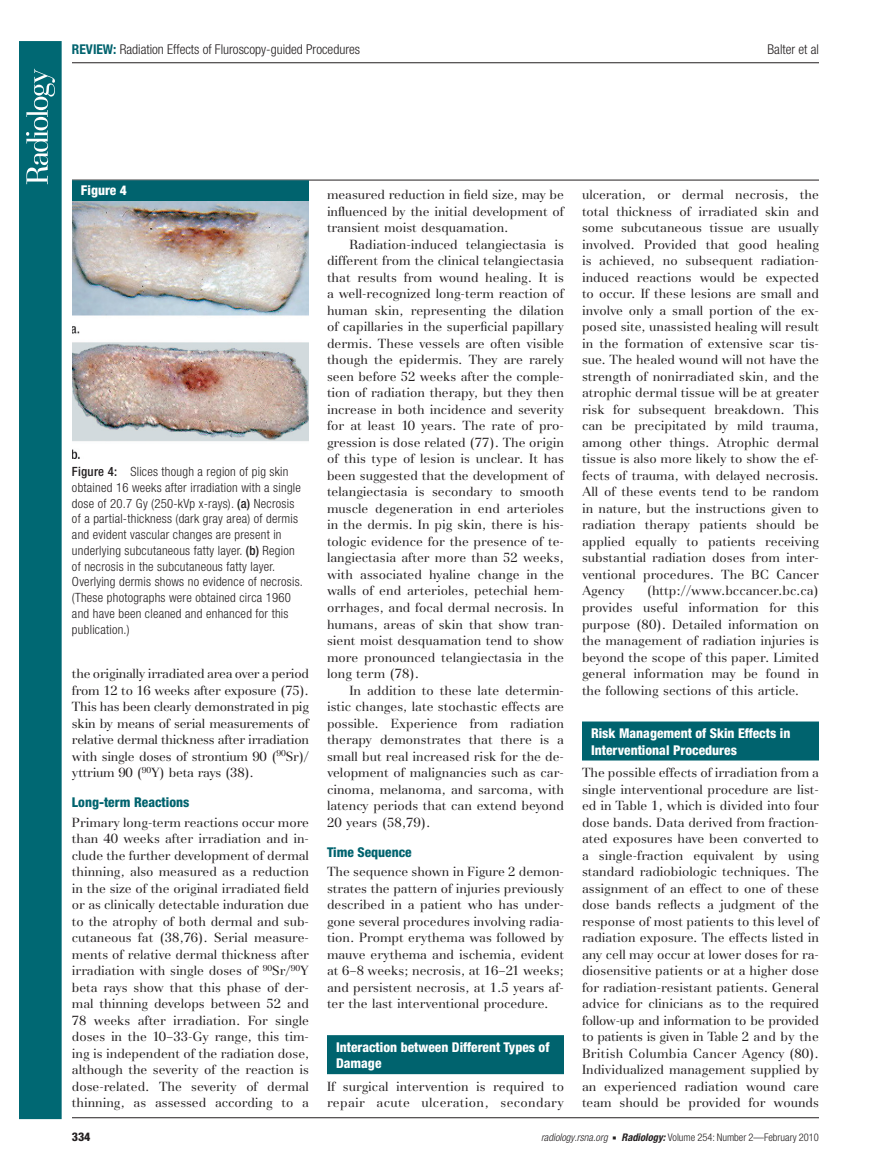
<style>
.page{position:relative;width:891px;height:1175px;background:#fff}
.page>*{position:absolute;margin:0;border:0;box-sizing:border-box;transform-origin:0 0}
.t1{font:800 condensed 13.5px/16.5px "Helvetica Neue";color:#fff}
.t2{font:300 condensed 13.5px "Helvetica Neue";color:#231f20}
.t3{font:800 condensed 13.5px "Helvetica Neue";color:#00636e}
.t4{font:13.2px/16.5px "AT Basilia";color:#231f20;text-align:justify}
.t5{font:300 condensed 12.75px/15.8px "Helvetica Neue";letter-spacing:.02em;color:#231f20}
.t6{font:800 condensed 12px "Helvetica Neue";color:#231f20}
.t7{font:300 condensed 10.5px "Helvetica Neue";color:#231f20}
.s1{font-weight:700;color:#00636e}
.s2{font-weight:500}
.s3{font-style:italic}
.s4{font-family:"Universal Newswith Comm Pi";font-weight:400;font-stretch:normal;font-size:6px}
.s5{font-weight:700;font-style:italic}
</style>
<div class="page">
<div style="left:19px;top:41px;width:43px;height:1078px;background:#006873;border:2px solid #006873"></div>
<svg style="left:26px;top:69px;width:29px;height:115px"></svg>
<hr style="left:72px;top:180px;width:747px;height:1px;background:#231f20">
<hr style="left:72px;top:1117px;width:747px;height:1px;background:#231f20">
<hr style="left:72px;top:62px;width:747px;height:1px;background:#231f20">
<div style="left:582px;top:721px;width:237px;height:39px;background:#00636e"></div>
<div style="left:327px;top:1035px;width:237px;height:39px;background:#00636e"></div>
<div style="left:72px;top:180px;width:237px;height:21px;background:#00636e"></div>
<img style="left:72px;top:201px;width:237px;height:257px">
<p class="t2" style="left:72px;top:44px;width:290px"><span class="s1">REVIEW:</span> Radiation Effects of Fluroscopy-guided Procedures</p>
<p class="t2" style="left:768px;top:44px;width:53px">Balter et al</p>
<p class="t1" style="left:81px;top:183px;width:47px">Figure 4</p>
<p class="t5" style="left:72px;top:465px;width:233px"><span class="s2">Figure 4:</span> Slices though a region of pig skin obtained 16 weeks after irradiation with a single dose of 20.7 Gy (250-kVp x-rays). <span class="s2">(a)</span> Necrosis of a partial-thickness (dark gray area) of dermis and evident vascular changes are present in underlying subcutaneous fatty layer. <span class="s2">(b)</span> Region of necrosis in the subcutaneous fatty layer.<br>Overlying dermis shows no evidence of necrosis. (These photographs were obtained circa 1960 and have been cleaned and enhanced for this publication.)</p>
<p class="t4" style="left:72px;top:666px;width:239px">the originally irradiated area over a period from 12 to 16 weeks after exposure ( 75 ).<br>This has been clearly demonstrated in pig skin by means of serial measurements of relative dermal thickness after irradiation with single doses of strontium 90 ( <sup>90</sup>Sr)/ yttrium 90 ( <sup>90</sup>Y) beta rays ( 38 ).</p>
<p class="t3" style="left:72px;top:797px;width:119px">Long-term Reactions</p>
<p class="t4" style="left:72px;top:815px;width:239px">Primary long-term reactions occur more than 40 weeks after irradiation and in&shy;clude the further development of dermal thinning, also measured as a reduction in the size of the original irradiated field or as clinically detectable induration due to the atrophy of both dermal and sub&shy;cutaneous fat ( 38,76 ). Serial measure&shy;ments of relative dermal thickness after irradiation with single doses of <sup>90</sup>Sr/ <sup>90</sup> Y beta rays show that this phase of der&shy;mal thinning develops between 52 and 78 weeks after irradiation. For single doses in the 10–33-Gy range, this tim&shy;ing is independent of the radiation dose, although the severity of the reaction is dose-related. The severity of dermal thinning, as assessed according to a</p>
<p class="t4" style="left:327px;top:188px;width:239px">measured reduction in field size, may be influenced by the initial development of transient moist desquamation.</p>
<p class="t4" style="left:327px;top:237px;width:239px;text-indent:22px">Radiation-induced telangiectasia is different from the clinical telangiectasia that results from wound healing. It is a well-recognized long-term reaction of human skin, representing the dilation of capillaries in the superficial papillary dermis. These vessels are often visible though the epidermis. They are rarely seen before 52 weeks after the comple&shy;tion of radiation therapy, but they then increase in both incidence and severity for at least 10 years. The rate of pro&shy;gression is dose related ( 77 ). The origin of this type of lesion is unclear. It has been suggested that the development of telangiectasia is secondary to smooth muscle degeneration in end arterioles in the dermis. In pig skin, there is his&shy;tologic evidence for the presence of te&shy;langiectasia after more than 52 weeks, with associated hyaline change in the walls of end arterioles, petechial hem&shy;orrhages, and focal dermal necrosis. In humans, areas of skin that show tran&shy;sient moist desquamation tend to show more pronounced telangiectasia in the long term ( 78 ).</p>
<p class="t4" style="left:327px;top:683px;width:239px;text-indent:22px">In addition to these late determin&shy;istic changes, late stochastic effects are possible. Experience from radiation therapy demonstrates that there is a small but real increased risk for the de&shy;velopment of malignancies such as car&shy;cinoma, melanoma, and sarcoma, with latency periods that can extend beyond 20 years ( 58,79 ).</p>
<p class="t3" style="left:327px;top:847px;width:86px">Time Sequence</p>
<p class="t4" style="left:327px;top:864px;width:239px">The sequence shown in Figure 2 demon&shy;strates the pattern of injuries previously described in a patient who has under&shy;gone several procedures involving radia&shy;tion . Prompt erythema was followed by mauve erythema and ischemia, evident at 6–8 weeks; necrosis, at 16–21 weeks; and persistent necrosis, at 1.5 years af&shy;ter the last interventional procedure.</p>
<p class="t1" style="left:336px;top:1039px;width:215px">Interaction between Different Types of<br>Damage</p>
<p class="t4" style="left:327px;top:1079px;width:239px">If surgical intervention is required to repair acute ulceration, secondary</p>
<p class="t4" style="left:582px;top:188px;width:239px">ulceration, or dermal necrosis, the total thickness of irradiated skin and some subcutaneous tissue are usually involved. Provided that good healing is achieved, no subsequent radiation&shy;induced reactions would be expected to occur. If these lesions are small and involve only a small portion of the ex&shy;posed site, unassisted healing will result in the formation of extensive scar tis&shy;sue. The healed wound will not have the strength of nonirradiated skin, and the atrophic dermal tissue will be at greater risk for subsequent breakdown. This can be precipitated by mild trauma, among other things. Atrophic dermal tissue is also more likely to show the ef&shy;fects of trauma, with delayed necrosis.<br>All of these events tend to be random in nature, but the instructions given to radiation therapy patients should be applied equally to patients receiving substantial radiation doses from inter&shy;ventional procedures. The BC Cancer Agency</p>
<p class="t4" style="left:582px;top:584px;width:239px;text-indent:65px">(http://www.bccancer.bc.ca) provides useful information for this purpose ( 80 ). Detailed information on the management of radiation injuries is beyond the scope of this paper. Limited general information may be found in the following sections of this article.</p>
<p class="t1" style="left:591px;top:726px;width:201px">Risk Management of Skin Effects in<br>Interventional Procedures</p>
<p class="t4" style="left:582px;top:765px;width:239px">The possible effects of irradiation from a single interventional procedure are list&shy;ed in Table 1 , which is divided into four dose bands. Data derived from fraction&shy;ated exposures have been converted to a single-fraction equivalent by using standard radiobiologic techniques. The assignment of an effect to one of these dose bands reflects a judgment of the response of most patients to this level of radiation exposure. The effects listed in any cell may occur at lower doses for ra&shy;diosensitive patients or at a higher dose for radiation-resistant patients. General advice for clinicians as to the required follow-up and information to be provided to patients is given in Table 2 and by the British Columbia Cancer Agency ( 80 ).<br>Individualized management supplied by an experienced radiation wound care team should be provided for wounds</p>
<p class="t6" style="left:72px;top:1131px;width:20px">334</p>
<p class="t7" style="left:541px;top:1133px;width:279px"><span class="s3">radiology.rsna.org</span> <span class="s4">n</span> <span class="s5">Radiology:</span> Volume 254: Number 2—February 2010</p>
</div>
